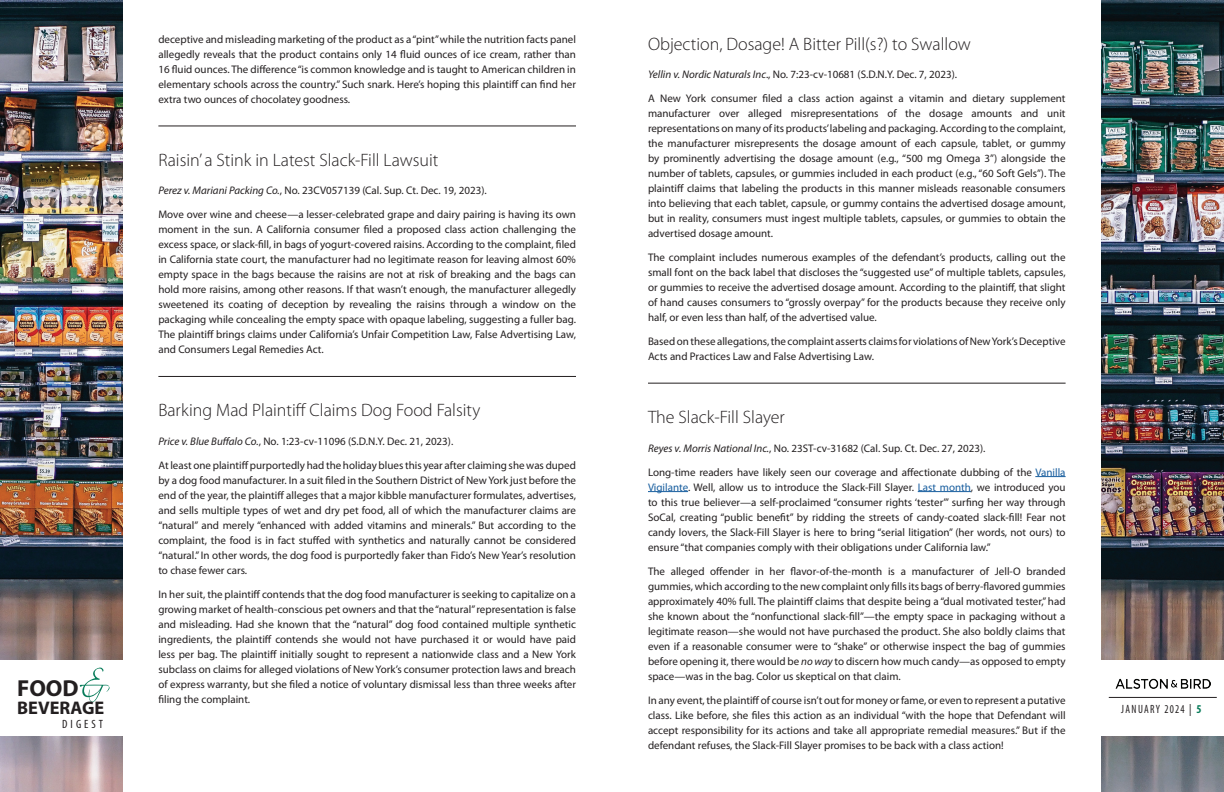
<style>
.page{position:relative;width:1224px;height:792px;background:#fff}
.page>*{position:absolute;margin:0;border:0;box-sizing:border-box;transform-origin:0 0}
.t1{font:700 23.2px "Myriad Pro";color:#231f20}
.t2{font:700 18.3px "Myriad Pro";color:#231f20}
.t3{font:300 18px "Myriad Pro";color:#231f20}
.t4{font:condensed 12px "Myriad Pro";letter-spacing:.13em;color:#231f20;scale:.9 1}
.t5{font:condensed 12px "Myriad Pro";letter-spacing:.13em;color:#231f20}
.t6{font:11px/15px "Myriad Pro";color:#231f20;text-align:justify}
.s1{font-style:italic}
.s2{color:#175d9e}
.s3{font-weight:700;color:#087c5a}
</style>
<div class="page">
<img style="left:0;top:0;width:122px;height:792px">
<img style="left:1102px;top:0;width:122px;height:792px">
<div style="left:0;top:660px;width:125px;height:75px;background:#fff"></div>
<svg style="left:80px;top:668px;width:30px;height:34px"></svg>
<div style="left:1096px;top:660px;width:128px;height:75px;background:#fff"></div>
<hr style="left:1109px;top:697px;width:108px;height:1px;background:#231f20">
<img style="left:1115px;top:678px;width:96px;height:11px">
<hr style="left:158px;top:126px;width:418px;height:1px;background:#231f20">
<hr style="left:158px;top:376px;width:418px;height:1px;background:#231f20">
<hr style="left:648px;top:383px;width:418px;height:1px;background:#231f20">
<hr style="left:1035px;top:476px;width:31px;height:1px;background:#175d9e">
<hr style="left:648px;top:491px;width:40px;height:1px;background:#175d9e">
<hr style="left:918px;top:491px;width:53px;height:1px;background:#175d9e">
<h1 class="t1" style="left:17px;top:673px;width:63px">FOOD</h1>
<h2 class="t2" style="left:17px;top:696px;width:89px">BEVERAGE</h2>
<p class="t5" style="left:62px;top:716px;width:42px">DIGEST</p>
<p class="t6" style="left:158px;top:31px;width:419px">deceptive and misleading marketing of the product as a “pint” while the nutrition facts panel allegedly reveals that the product contains only 14 fluid ounces of ice cream, rather than 16 fluid ounces. The difference “is common knowledge and is taught to American children in elementary schools across the country.” Such snark. Here’s hoping this plaintiff can find her extra two ounces of chocolatey goodness.</p>
<h3 class="t3" style="left:158px;top:149px;width:281px">Raisin’ a Stink in Latest Slack-Fill Lawsuit</h3>
<p class="t6" style="left:158px;top:178px;width:419px;line-height:24px"><span class="s1">Perez v. Mariani Packing Co.</span>, No. 23CV057139 (Cal. Sup. Ct. Dec. 19, 2023).<br>Move over wine and cheese—a lesser-celebrated grape and dairy pairing is having its own</p>
<p class="t6" style="left:158px;top:222px;width:419px">moment in the sun. A California consumer filed a proposed class action challenging the excess space, or slack-fill, in bags of yogurt-covered raisins. According to the complaint, filed in California state court, the manufacturer had no legitimate reason for leaving almost 60% empty space in the bags because the raisins are not at risk of breaking and the bags can hold more raisins, among other reasons. If that wasn’t enough, the manufacturer allegedly sweetened its coating of deception by revealing the raisins through a window on the packaging while concealing the empty space with opaque labeling, suggesting a fuller bag.<br>The plaintiff brings claims under California’s Unfair Competition Law, False Advertising Law, and Consumers Legal Remedies Act.</p>
<h3 class="t3" style="left:158px;top:399px;width:323px">Barking Mad Plaintiff Claims Dog Food Falsity</h3>
<p class="t6" style="left:158px;top:429px;width:419px;line-height:24px"><span class="s1">Price v. Blue Buffalo Co.</span>, No. 1:23-cv-11096 (S.D.N.Y. Dec. 21, 2023).<br>At least one plaintiff purportedly had the holiday blues this year after claiming she was duped</p>
<p class="t6" style="left:158px;top:472px;width:419px">by a dog food manufacturer. In a suit filed in the Southern District of New York just before the end of the year, the plaintiff alleges that a major kibble manufacturer formulates, advertises, and sells multiple types of wet and dry pet food, all of which the manufacturer claims are “natural” and merely “enhanced with added vitamins and minerals.” But according to the complaint, the food is in fact stuffed with synthetics and naturally cannot be considered “natural.” In other words, the dog food is purportedly faker than Fido’s New Year’s resolution to chase fewer cars.</p>
<p class="t6" style="left:158px;top:586px;width:419px">In her suit, the plaintiff contends that the dog food manufacturer is seeking to capitalize on a growing market of health-conscious pet owners and that the “natural” representation is false and misleading. Had she known that the “natural” dog food contained multiple synthetic ingredients, the plaintiff contends she would not have purchased it or would have paid less per bag. The plaintiff initially sought to represent a nationwide class and a New York subclass on claims for alleged violations of New York’s consumer protection laws and breach of express warranty, but she filed a notice of voluntary dismissal less than three weeks after filing the complaint.</p>
<h3 class="t3" style="left:648px;top:33px;width:324px">Objection, Dosage! A Bitter Pill(s?) to Swallow</h3>
<p class="t6" style="left:648px;top:62px;width:419px;line-height:24px"><span class="s1">Yellin v. Nordic Naturals Inc</span>., No. 7:23-cv-10681 (S.D.N.Y. Dec. 7, 2023).<br>A New York consumer filed a class action against a vitamin and dietary supplement</p>
<p class="t6" style="left:648px;top:106px;width:419px">manufacturer over alleged misrepresentations of the dosage amounts and unit representations on many of its products’ labeling and packaging. According to the complaint, the manufacturer misrepresents the dosage amount of each capsule, tablet, or gummy by prominently advertising the dosage amount (e.g., “500 mg Omega 3”) alongside the number of tablets, capsules, or gummies included in each product (e.g., “60 Soft Gels”). The plaintiff claims that labeling the products in this manner misleads reasonable consumers into believing that each tablet, capsule, or gummy contains the advertised dosage amount, but in reality, consumers must ingest multiple tablets, capsules, or gummies to obtain the advertised dosage amount.</p>
<p class="t6" style="left:648px;top:250px;width:419px">The complaint includes numerous examples of the defendant’s products, calling out the small font on the back label that discloses the “suggested use” of multiple tablets, capsules, or gummies to receive the advertised dosage amount. According to the plaintiff, that slight of hand causes consumers to “grossly overpay” for the products because they receive only half, or even less than half, of the advertised value.</p>
<p class="t6" style="left:648px;top:334px;width:419px">Based on these allegations, the complaint asserts claims for violations of New York’s Deceptive<br>Acts and Practices Law and False Advertising Law.</p>
<h3 class="t3" style="left:648px;top:406px;width:138px">The Slack-Fill Slayer</h3>
<p class="t6" style="left:648px;top:436px;width:419px;line-height:24px"><span class="s1">Reyes v. Morris National Inc.</span>, No. 23ST-cv-31682 (Cal. Sup. Ct. Dec. 27, 2023).<br>Long-time readers have likely seen our coverage and affectionate dubbing of the <span class="s2">Vanilla</span></p>
<p class="t6" style="left:648px;top:479px;width:419px"><span class="s2">Vigilante</span>. Well, allow us to introduce the Slack-Fill Slayer. <span class="s2">Last month</span>, we introduced you to this true believer—a self-proclaimed “consumer rights ‘tester’” surfing her way through SoCal, creating “public benefit” by ridding the streets of candy-coated slack-fill! Fear not candy lovers, the Slack-Fill Slayer is here to bring “serial litigation” (her words, not ours) to ensure “that companies comply with their obligations under California law.”</p>
<p class="t6" style="left:648px;top:563px;width:419px">The alleged offender in her flavor-of-the-month is a manufacturer of Jell-O branded gummies, which according to the new complaint only fills its bags of berry-flavored gummies approximately 40% full. The plaintiff claims that despite being a “dual motivated tester,” had she known about the “nonfunctional slack-fill”—the empty space in packaging without a legitimate reason—she would not have purchased the product. She also boldly claims that even if a reasonable consumer were to “shake” or otherwise inspect the bag of gummies before opening it, there would be <span class="s1">no way</span> to discern how much candy—as opposed to empty space—was in the bag. Color us skeptical on that claim.</p>
<p class="t6" style="left:648px;top:692px;width:419px">In any event, the plaintiff of course isn’t out for money or fame, or even to represent a putative class. Like before, she files this action as an individual “with the hope that Defendant will accept responsibility for its actions and take all appropriate remedial measures.” But if the defendant refuses, the Slack-Fill Slayer promises to be back with a class action!</p>
<p class="t4" style="left:1121px;top:701px;width:91px">JANUARY 2024 | <span class="s3">5</span></p>
</div>
